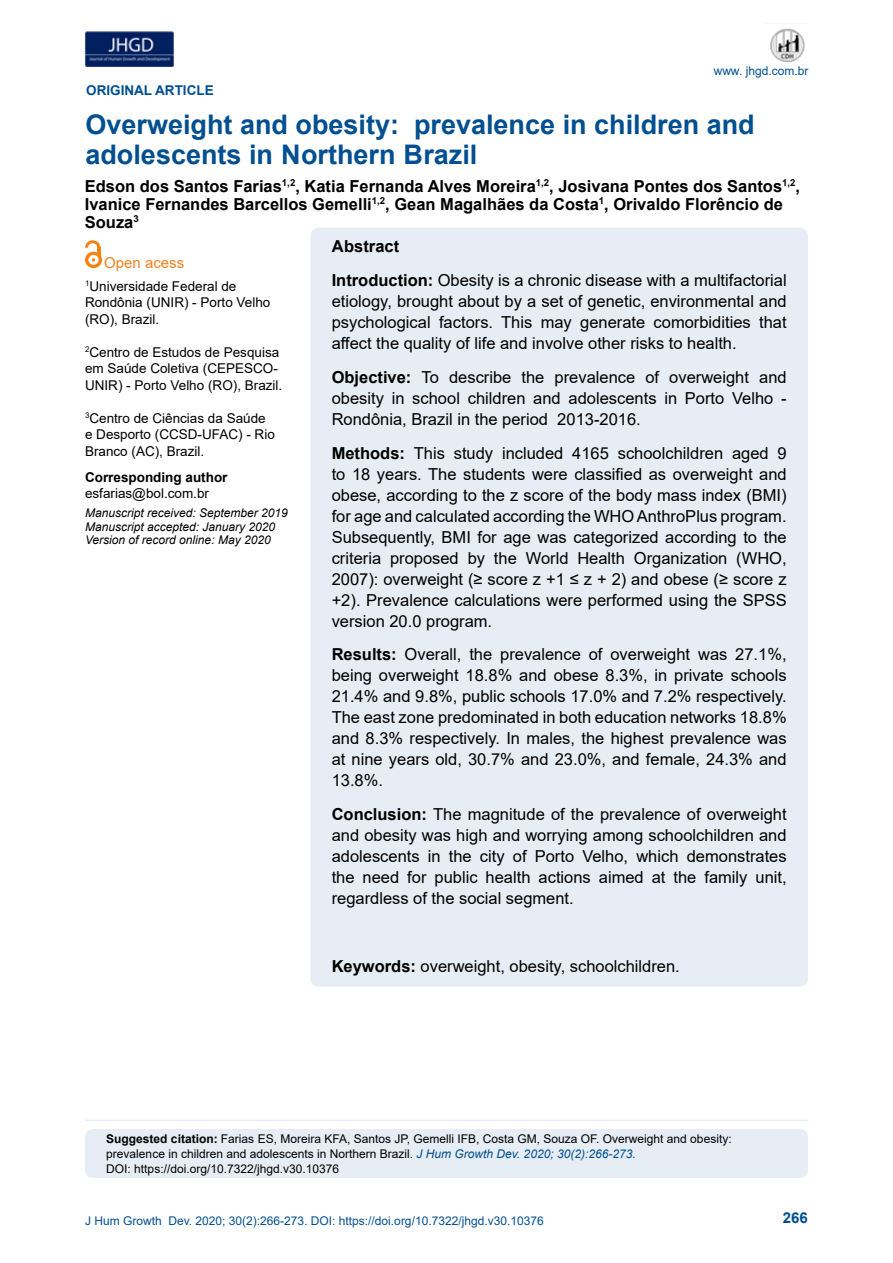
<style>
.page{position:relative;width:893px;height:1263px;background:#fff}
.page>*{position:absolute;margin:0;border:0;box-sizing:border-box;transform-origin:0 0}
.t1{font:700 27px/30px "Arial";color:#004f91}
.t2{font:16.5px/21px "Arial";color:#000;text-align:justify}
.t3{font:700 16.5px/18px "Arial";color:#000}
.t4{font:15px "Arial";color:#f0831e}
.t5{font:700 15px "Arial";color:#004f91}
.t6{font:13.5px/16.5px "Arial";color:#000}
.t7{font:700 13.5px "Arial";color:#000}
.t8{font:700 13.5px "Arial";color:#004f91}
.t9{font:12px/15px "Arial";color:#000}
.t10{font:italic 12px/13.5px "Arial";color:#000}
.t11{font:12px "Arial";color:#004f91}
.s1{font-weight:700}
.s2{font-style:italic;color:#004f91}
</style>
<div class="page">
<img style="left:85px;top:31px;width:89px;height:35px">
<img style="left:770px;top:28px;width:35px;height:34px">
<div style="left:310px;top:228px;width:498px;height:758px;background:#e6edf4;border-radius:9px"></div>
<div style="left:85px;top:1129px;width:723px;height:49px;background:#e6edf4;border-radius:9px"></div>
<div style="left:85px;top:252px;width:17px;height:16px;background:#f68212;border-radius:50%"></div>
<svg style="left:88px;top:255px;width:11px;height:10px"></svg>
<svg style="left:85px;top:240px;width:15px;height:21px"></svg>
<hr style="left:85px;top:1120px;width:723px;height:1px;background:#e6edf4">
<p class="t8" style="left:86px;top:81px;width:129px">ORIGINAL ARTICLE</p>
<p class="t11" style="left:714px;top:62px;width:96px">www. jhgd.com.br</p>
<h1 class="t1" style="left:85px;top:109px;width:671px">Overweight and obesity: prevalence in children and adolescents in Northern Brazil</h1>
<p class="t3" style="left:85px;top:177px;width:717px">Edson dos Santos Farias<sup>1,2</sup>, Katia Fernanda Alves Moreira<sup>1,2</sup>, Josivana Pontes dos Santos<sup>1,2</sup>,<br>Ivanice Fernandes Barcellos Gemelli<sup>1,2</sup>, Gean Magalhães da Costa<sup>1</sup>, Orivaldo Florêncio de<br>Souza<sup>3</sup></p>
<p class="t4" style="left:104px;top:252px;width:82px">Open acess</p>
<p class="t6" style="left:85px;top:277px;width:187px"><sup>1</sup>Universidade Federal de<br>Rondônia (UNIR) - Porto Velho (RO), Brazil.</p>
<p class="t6" style="left:85px;top:343px;width:199px"><sup>2</sup>Centro de Estudos de Pesquisa em Saúde Coletiva (CEPESCO-<br>UNIR) - Porto Velho (RO), Brazil.</p>
<p class="t6" style="left:85px;top:409px;width:191px"><sup>3</sup>Centro de Ciências da Saúde e Desporto (CCSD-UFAC) - Rio<br>Branco (AC), Brazil.</p>
<p class="t7" style="left:85px;top:468px;width:144px">Corresponding author</p>
<p class="t6" style="left:85px;top:485px;width:125px">esfarias@bol.com.br</p>
<p class="t10" style="left:85px;top:506px;width:204px">Manuscript received: September 2019<br>Manuscript accepted: January 2020<br>Version of record online: May 2020</p>
<p class="t2" style="left:332px;top:229px;width:456px;line-height:33.8px"><span class="s1">Abstract<br>Introduction:</span> Obesity is a chronic disease with a multifactorial</p>
<p class="t2" style="left:332px;top:291px;width:456px">etiology, brought about by a set of genetic, environmental and psychological factors. This may generate comorbidities that affect the quality of life and involve other risks to health.</p>
<p class="t2" style="left:332px;top:366px;width:456px"><span class="s1">Objective:</span> To describe the prevalence of overweight and obesity in school children and adolescents in Porto Velho - Rondônia, Brazil in the period 2013-2016.</p>
<p class="t2" style="left:332px;top:442px;width:456px"><span class="s1">Methods:</span> This study included 4165 schoolchildren aged 9 to 18 years. The students were classified as overweight and obese, according to the z score of the body mass index (BMI) for age and calculated according the WHO AnthroPlus program.<br>Subsequently, BMI for age was categorized according to the criteria proposed by the World Health Organization (WHO, 2007): overweight (≥ score z +1 ≤ z + 2) and obese (≥ score z +2). Prevalence calculations were performed using the SPSS version 20.0 program.</p>
<p class="t2" style="left:332px;top:644px;width:456px"><span class="s1">Results:</span> Overall, the prevalence of overweight was 27.1%, being overweight 18.8% and obese 8.3%, in private schools 21.4% and 9.8%, public schools 17.0% and 7.2% respectively.<br>The east zone predominated in both education networks 18.8% and 8.3% respectively. In males, the highest prevalence was at nine years old, 30.7% and 23.0%, and female, 24.3% and 13.8%.</p>
<p class="t2" style="left:332px;top:804px;width:456px"><span class="s1">Conclusion:</span> The magnitude of the prevalence of overweight and obesity was high and worrying among schoolchildren and adolescents in the city of Porto Velho, which demonstrates the need for public health actions aimed at the family unit, regardless of the social segment.</p>
<p class="t2" style="left:332px;top:955px;width:350px"><span class="s1">Keywords:</span> overweight, obesity, schoolchildren.</p>
<p class="t9" style="left:106px;top:1131px;width:627px"><span class="s1">Suggested citation:</span> Farias ES, Moreira KFA, Santos JP, Gemelli IFB, Costa GM, Souza OF. Overweight and obesity: prevalence in children and adolescents in Northern Brazil. <span class="s2">J Hum Growth Dev. 2020; 30(2):266-273.<br></span>DOI: https://doi.org/10.7322/jhgd.v30.10376</p>
<p class="t11" style="left:85px;top:1212px;width:460px">J Hum Growth Dev. 2020; 30(2):266-273. DOI: https://doi.org/10.7322/jhgd.v30.10376</p>
<p class="t5" style="left:783px;top:1207px;width:27px">266</p>
</div>
